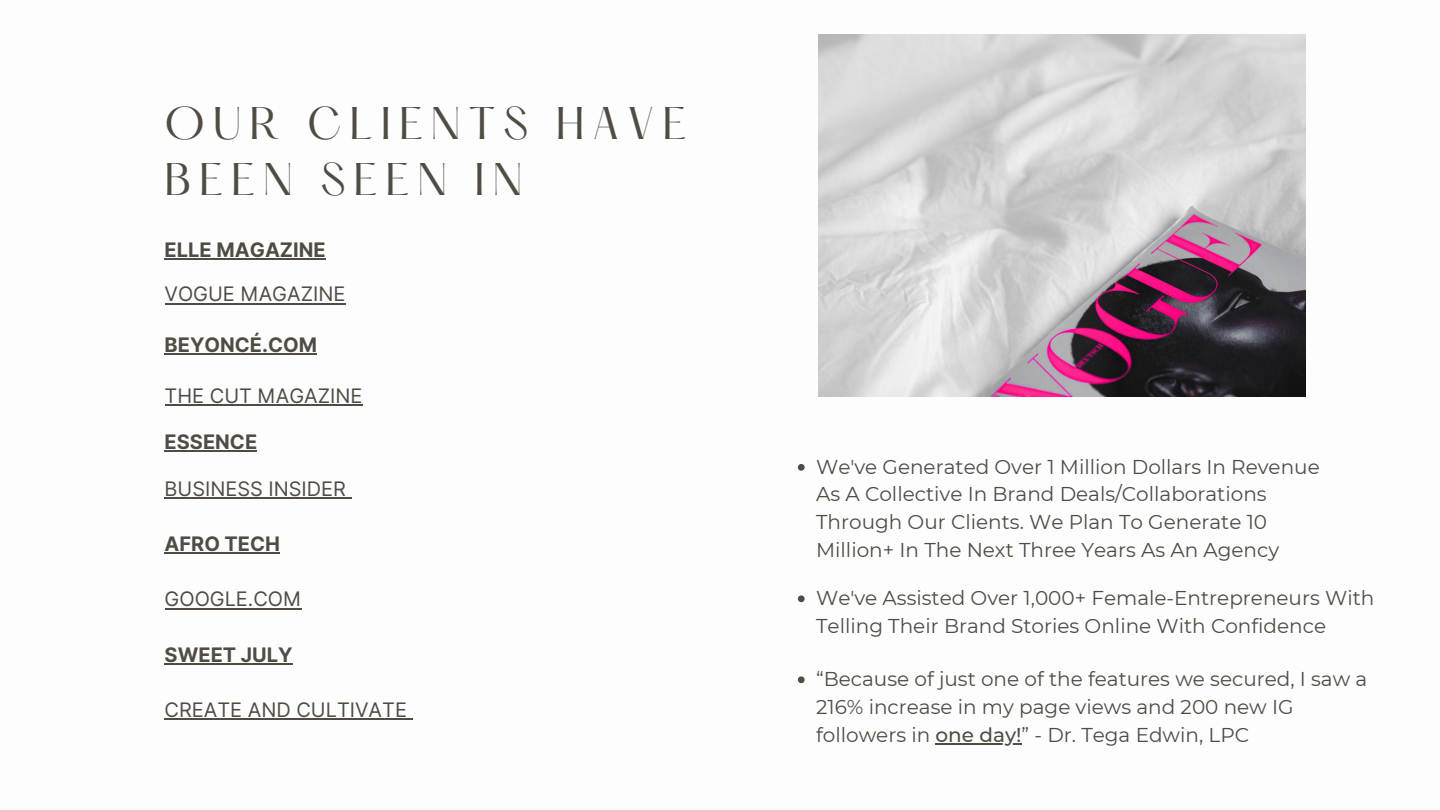
<style>
.page{position:relative;width:1440px;height:810px;background:#fff}
.page>*{position:absolute;margin:0;border:0;box-sizing:border-box;transform-origin:0 0}
.t1{font:40px/55.5px "Hatton";letter-spacing:.2em;color:#504c44}
.t2{font:20px/27.8px "Montserrat";color:#504c44}
.t3{font:20px "Inter";color:#504c44}
.t4{font:700 20px "Inter";color:#504c44}
.s1{font-weight:500}
</style>
<div class="page">
<hr style="left:165px;top:353px;width:152px;height:2px;background:#504c44">
<hr style="left:165px;top:451px;width:92px;height:1px;background:#504c44">
<svg style="left:798px;top:464px;width:7px;height:7px"></svg>
<svg style="left:798px;top:676px;width:7px;height:7px"></svg>
<hr style="left:936px;top:743px;width:86px;height:2px;background:#504c44">
<img style="left:819px;top:35px;width:487px;height:361px">
<hr style="left:165px;top:303px;width:180px;height:1px;background:#504c44">
<hr style="left:165px;top:258px;width:161px;height:2px;background:#504c44">
<hr style="left:165px;top:404px;width:198px;height:2px;background:#504c44">
<hr style="left:165px;top:497px;width:181px;height:2px;background:#504c44">
<svg style="left:346px;top:497px;width:6px;height:2px"></svg>
<hr style="left:165px;top:553px;width:115px;height:1px;background:#504c44">
<hr style="left:165px;top:608px;width:136px;height:1px;background:#504c44">
<hr style="left:165px;top:663px;width:128px;height:2px;background:#504c44">
<hr style="left:165px;top:718px;width:242px;height:2px;background:#504c44">
<svg style="left:407px;top:718px;width:6px;height:2px"></svg>
<svg style="left:798px;top:595px;width:7px;height:7px"></svg>
<p class="t1" style="left:165px;top:100px;width:523px">OUR CLIENTS HAVE<br>BEEN SEEN IN</p>
<p class="t4" style="left:165px;top:238px;width:163px">ELLE MAGAZINE</p>
<p class="t3" style="left:165px;top:282px;width:182px">VOGUE MAGAZINE</p>
<p class="t4" style="left:165px;top:333px;width:154px">BEYONCÉ.COM</p>
<p class="t3" style="left:165px;top:383px;width:199px">THE CUT MAGAZINE</p>
<p class="t4" style="left:165px;top:430px;width:94px">ESSENCE</p>
<p class="t3" style="left:165px;top:477px;width:183px">BUSINESS INSIDER</p>
<p class="t4" style="left:165px;top:532px;width:117px">AFRO TECH</p>
<p class="t3" style="left:165px;top:587px;width:138px">GOOGLE.COM</p>
<p class="t4" style="left:165px;top:642px;width:130px">SWEET JULY</p>
<p class="t3" style="left:165px;top:698px;width:244px">CREATE AND CULTIVATE</p>
<p class="t2" style="left:816px;top:453px;width:505px">We've Generated Over 1 Million Dollars In Revenue As A Collective In Brand Deals/Collaborations Through Our Clients. We Plan To Generate 10<br>Million+ In The Next Three Years As An Agency</p>
<p class="t2" style="left:816px;top:584px;width:560px">We've Assisted Over 1,000+ Female-Entrepreneurs With<br>Telling Their Brand Stories Online With Confidence</p>
<p class="t2" style="left:816px;top:665px;width:553px">“Because of just one of the features we secured, I saw a<br>216% increase in my page views and 200 new IG followers in <span class="s1">one day!</span>” - Dr. Tega Edwin, LPC</p>
</div>
